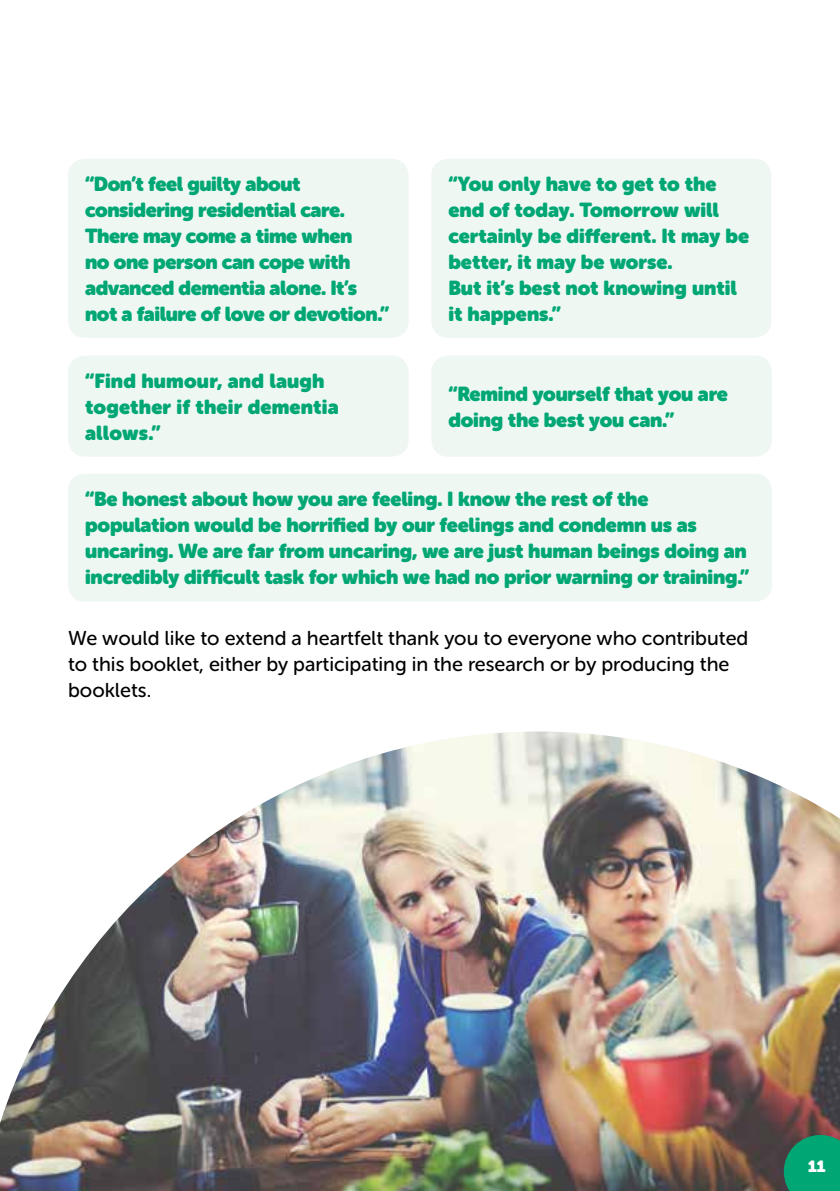
<style>
.page{position:relative;width:840px;height:1191px;background:#fff}
.page>*{position:absolute;margin:0;border:0;box-sizing:border-box;transform-origin:0 0}
.t1{font:20px/26px "Museo Sans Rounded";letter-spacing:-.01em;color:#00a774}
.t2{font:20px/26px "Museo Sans Rounded 500";color:#000}
.t3{font:20px/26px "Museo Sans Rounded";letter-spacing:.01em;color:#00a774}
.t4{font:16px "Museo Sans Rounded";color:#fff}
</style>
<div class="page">
<img style="left:0;top:731px;width:839px;height:460px">
<svg style="left:783px;top:1135px;width:56px;height:56px;background:#0b996d"></svg>
<div style="left:68px;top:159px;width:340px;height:179px;background:#eff7f3;border-radius:17px"></div>
<div style="left:431px;top:355px;width:340px;height:101px;background:#eff7f3;border-radius:17px"></div>
<div style="left:68px;top:355px;width:340px;height:101px;background:#eff7f3;border-radius:17px"></div>
<div style="left:68px;top:474px;width:703px;height:128px;background:#eff7f3;border-radius:17px"></div>
<div style="left:431px;top:159px;width:339px;height:179px;background:#eff7f3;border-radius:17px"></div>
<p class="t1" style="left:85px;top:171px;width:305px">“Don’t feel guilty about considering residential care.<br>There may come a time when<br>no one person can cope with advanced dementia alone. It’s not a failure of love or devotion.”</p>
<p class="t3" style="left:85px;top:368px;width:255px">“Find humour, and laugh together if their dementia allows.”</p>
<p class="t1" style="left:448px;top:171px;width:302px">“You only have to get to the end of today. Tomorrow will certainly be different. It may be better, it may be worse.<br>But it’s best not knowing until it happens.”</p>
<p class="t1" style="left:448px;top:381px;width:281px">“Remind yourself that you are doing the best you can.”</p>
<p class="t1" style="left:85px;top:486px;width:665px">“Be honest about how you are feeling. I know the rest of the population would be horrified by our feelings and condemn us as uncaring. We are far from uncaring, we are just human beings doing an incredibly difficult task for which we had no prior warning or training.”</p>
<p class="t2" style="left:68px;top:625px;width:681px">We would like to extend a heartfelt thank you to everyone who contributed to this booklet, either by participating in the research or by producing the booklets.</p>
<p class="t4" style="left:807px;top:1157px;width:19px">11</p>
</div>
